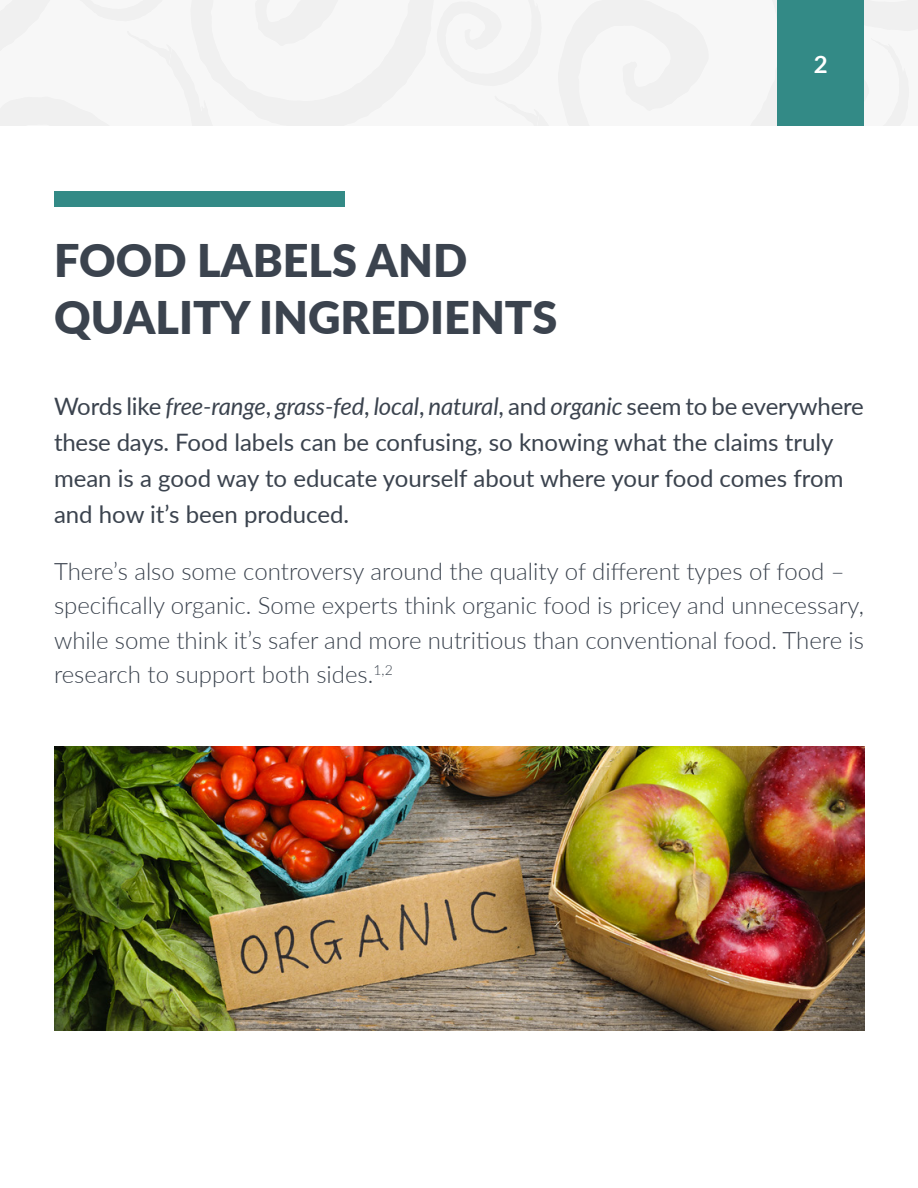
<style>
.page{position:relative;width:918px;height:1188px;background:#fff}
.page>*{position:absolute;margin:0;border:0;box-sizing:border-box;transform-origin:0 0}
.Title_3__Long{font:900 45px/57px "Lato";color:#3b434e}
.Paragraphs{font:300 24px/34.5px "Lato";color:#3b434e}
.Intro_text{font:24px/36px "Lato";color:#3b434e}
.t1{font:700 24px "Lato";color:#fff}
.s1{font-style:italic}
</style>
<div class="page">
<svg style="left:0;top:0;width:918px;height:126px"></svg>
<div style="left:778px;top:0;width:86px;height:126px;background:#338a86"></div>
<div style="left:54px;top:191px;width:291px;height:16px;background:#338a86"></div>
<img style="left:54px;top:746px;width:810px;height:284px">
<p class="Title_3__Long" style="left:54px;top:230px;width:505px">FOOD LABELS AND<br>QUALITY INGREDIENTS</p>
<p class="t1" style="left:814px;top:46px;width:15px">2</p>
<p class="Intro_text" style="left:54px;top:387px;width:811px">Words like <span class="s1">free-range</span>, <span class="s1">grass-fed</span>, <span class="s1">local</span>, <span class="s1">natural</span>, and <span class="s1">organic</span> seem to be everywhere these days. Food labels can be confusing, so knowing what the claims truly mean is a good way to educate yourself about where your food comes from and how it’s been produced.</p>
<p class="Paragraphs" style="left:54px;top:553px;width:812px">There’s also some controversy around the quality of different types of food – specifically organic. Some experts think organic food is pricey and unnecessary, while some think it’s safer and more nutritious than conventional food. There is research to support both sides.<sup>1,2</sup></p>
</div>
